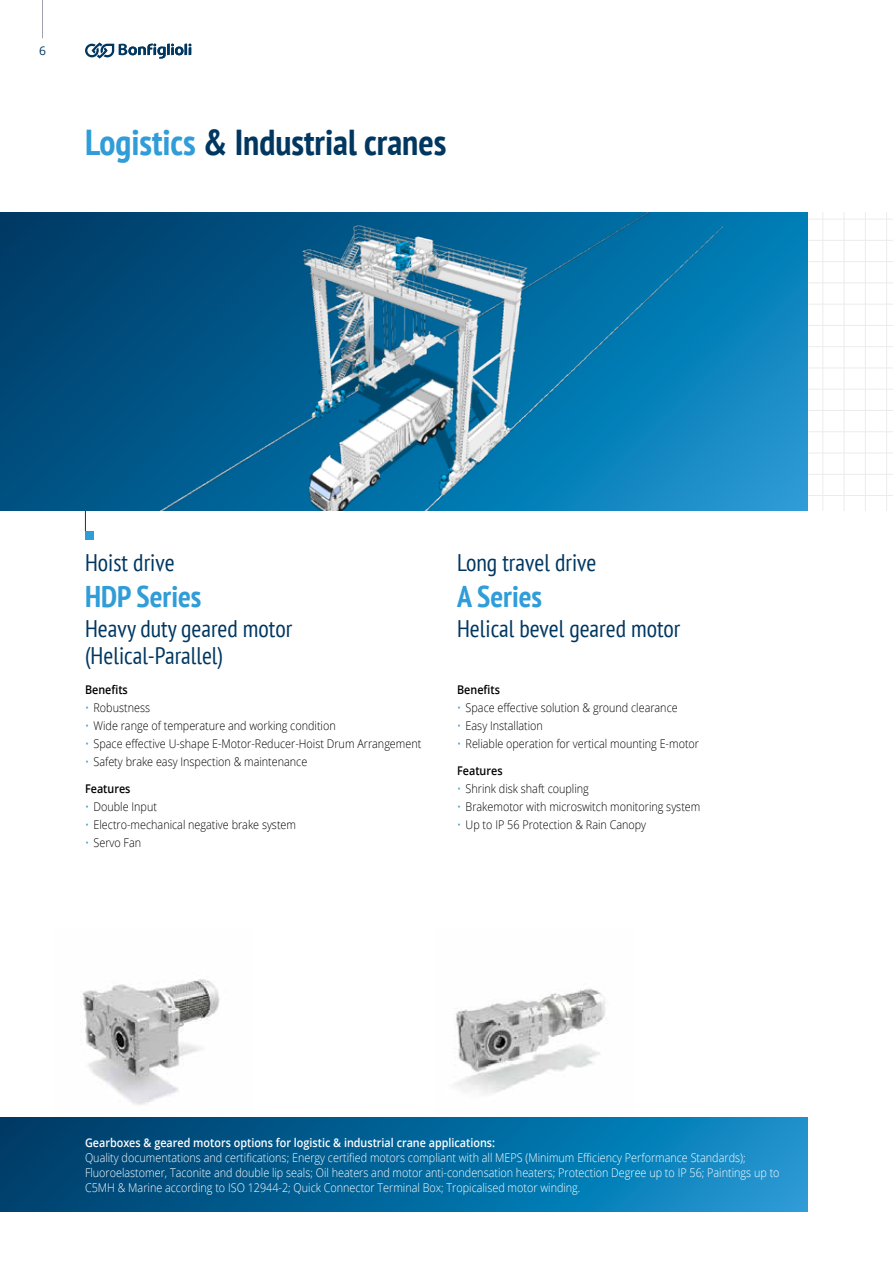
<style>
.page{position:relative;width:893px;height:1263px;background:#fff}
.page>*{position:absolute;margin:0;border:0;box-sizing:border-box;transform-origin:0 0}
.t1{font:700 condensed 36px "PT Sans";color:#003761}
.t2{font:700 condensed 30px "PT Sans";color:#309dd8}
.t3{font:condensed 24px/27px "PT Sans";color:#003761}
.t4{font:300 12px "Open Sans";color:#000;scale:.9 1}
.t5{font:300 12px/15px "Open Sans";color:#fff;scale:.9 1}
.t6{font:600 12px "Open Sans";color:#fff;scale:.9 1}
.t7{font:600 12px "Open Sans";color:#000;scale:.9 1}
.t8{font:12px "Open Sans";color:#003761}
.s1{color:#309dd8}
</style>
<div class="page">
<svg style="left:85px;top:43px;width:106px;height:16px"></svg>
<hr style="left:42px;top:0;width:1px;height:38px;background:#9fa2aa">
<hr style="left:85px;top:498px;width:1px;height:33px;background:#003761">
<div style="left:85px;top:531px;width:9px;height:9px;background:#309dd8"></div>
<hr style="left:823px;top:213px;width:1px;height:297px;background:#ececee">
<hr style="left:844px;top:213px;width:1px;height:297px;background:#ececee">
<hr style="left:865px;top:213px;width:1px;height:297px;background:#ececee">
<hr style="left:886px;top:213px;width:1px;height:297px;background:#ececee">
<hr style="left:383px;top:219px;width:510px;height:1px;background:#ececee">
<hr style="left:383px;top:240px;width:510px;height:1px;background:#ececee">
<hr style="left:383px;top:261px;width:510px;height:1px;background:#ececee">
<hr style="left:383px;top:283px;width:510px;height:1px;background:#ececee">
<hr style="left:383px;top:304px;width:510px;height:1px;background:#ececee">
<hr style="left:383px;top:325px;width:510px;height:1px;background:#ececee">
<hr style="left:383px;top:346px;width:510px;height:1px;background:#ececee">
<hr style="left:383px;top:368px;width:510px;height:1px;background:#ececee">
<hr style="left:383px;top:389px;width:510px;height:1px;background:#ececee">
<hr style="left:383px;top:410px;width:510px;height:1px;background:#ececee">
<hr style="left:383px;top:431px;width:510px;height:1px;background:#ececee">
<hr style="left:383px;top:453px;width:510px;height:1px;background:#ececee">
<hr style="left:383px;top:474px;width:510px;height:1px;background:#ececee">
<hr style="left:383px;top:495px;width:510px;height:1px;background:#ececee">
<svg style="left:0;top:213px;width:808px;height:297px;background:#09679b"></svg>
<img style="left:80px;top:979px;width:140px;height:126px">
<img style="left:454px;top:988px;width:151px;height:106px">
<img style="left:85px;top:213px;width:638px;height:297px">
<svg style="left:0;top:1117px;width:808px;height:95px;background:#05679b"></svg>
<p class="t8" style="left:39px;top:42px;width:8px">6</p>
<h1 class="t1" style="left:85px;top:118px;width:363px"><span class="s1">Logistics</span> &amp; Industrial cranes</h1>
<h3 class="t3" style="left:85px;top:548px;width:91px">Hoist drive</h3>
<h2 class="t2" style="left:85px;top:576px;width:118px">HDP Series</h2>
<h3 class="t3" style="left:85px;top:614px;width:209px">Heavy duty geared motor (Helical-Parallel)</h3>
<p class="t7" style="left:85px;top:682px;width:49px">Benefits</p>
<p class="t4" style="left:85px;top:700px;width:74px"><span class="s1">•</span> Robustness</p>
<p class="t4" style="left:85px;top:718px;width:280px"><span class="s1">•</span> Wide range of temperature and working condition</p>
<p class="t4" style="left:85px;top:736px;width:375px"><span class="s1">•</span> Space effective U-shape E-Motor-Reducer-Hoist Drum Arrangement</p>
<p class="t4" style="left:85px;top:754px;width:248px"><span class="s1">•</span> Safety brake easy Inspection &amp; maintenance</p>
<p class="t7" style="left:85px;top:780px;width:52px">Features</p>
<p class="t4" style="left:85px;top:798px;width:81px"><span class="s1">•</span> Double Input</p>
<p class="t4" style="left:85px;top:816px;width:236px"><span class="s1">•</span> Electro-mechanical negative brake system</p>
<p class="t4" style="left:85px;top:834px;width:64px"><span class="s1">•</span> Servo Fan</p>
<h3 class="t3" style="left:457px;top:548px;width:141px">Long travel drive</h3>
<h2 class="t2" style="left:457px;top:576px;width:86px">A Series</h2>
<h3 class="t3" style="left:457px;top:614px;width:225px">Helical bevel geared motor</h3>
<p class="t7" style="left:457px;top:682px;width:49px">Benefits</p>
<p class="t4" style="left:457px;top:700px;width:247px"><span class="s1">•</span> Space effective solution &amp; ground clearance</p>
<p class="t4" style="left:457px;top:718px;width:97px"><span class="s1">•</span> Easy Installation</p>
<p class="t4" style="left:457px;top:736px;width:270px"><span class="s1">•</span> Reliable operation for vertical mounting E-motor</p>
<p class="t7" style="left:457px;top:762px;width:52px">Features</p>
<p class="t4" style="left:457px;top:780px;width:148px"><span class="s1">•</span> Shrink disk shaft coupling</p>
<p class="t4" style="left:457px;top:798px;width:272px"><span class="s1">•</span> Brakemotor with microswitch monitoring system</p>
<p class="t4" style="left:457px;top:816px;width:212px"><span class="s1">•</span> Up to IP 56 Protection &amp; Rain Canopy</p>
<p class="t6" style="left:85px;top:1134px;width:457px">Gearboxes &amp; geared motors options for logistic &amp; industrial crane applications:</p>
<p class="t5" style="left:85px;top:1149px;width:773px">Quality documentations and certifications; Energy certified motors compliant with all MEPS (Minimum Efficiency Performance Standards);<br>Fluoroelastomer, Taconite and double lip seals; Oil heaters and motor anti-condensation heaters; Protection Degree up to IP 56; Paintings up to<br>C5MH &amp; Marine according to ISO 12944-2; Quick Connector Terminal Box; Tropicalised motor winding.</p>
</div>
